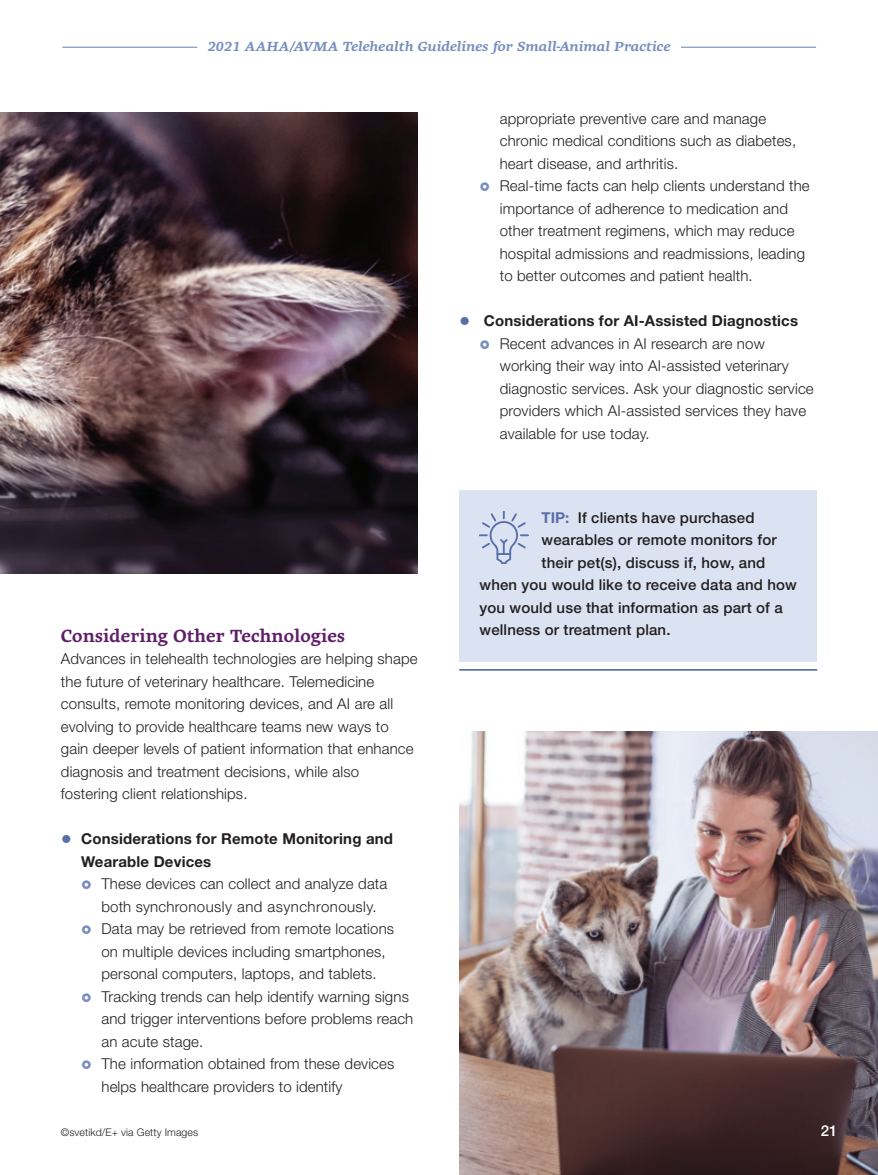
<style>
.page{position:relative;width:878px;height:1175px;background:#fff}
.page>*{position:absolute;margin:0;border:0;box-sizing:border-box;transform-origin:0 0}
.t1{font:700 18px "Geneo Std";color:#5e1f67}
.t2{font:300 15px/22.5px "Helvetica Neue";letter-spacing:.01em;color:#231f20}
.t3{font:500 15px "Helvetica Neue";letter-spacing:.01em;color:#231f20}
.t4{font:700 15px/22.5px "Helvetica Neue";letter-spacing:.01em;color:#231f20}
.t5{font:500 15px "Helvetica Neue";color:#fff}
.t6{font:italic 700 13.5px "Geneo Std";letter-spacing:-.005em;color:#778fbe;scale:1.1 1}
.t7{font:300 10.5px "Helvetica Neue";letter-spacing:.01em;color:#231f20}
.s1{font-size:22.5px;color:#5a6ea9}
.s2{font-weight:700;font-size:22.5px;color:#5a6ea9}
.s3{font-weight:700}
.s4{font-weight:700;color:#5a6ea9}
</style>
<div class="page">
<div style="left:459px;top:490px;width:358px;height:172px;background:#dbe3f3"></div>
<hr style="left:459px;top:669px;width:358px;height:1px;background:#5a6ea9">
<svg style="left:479px;top:511px;width:49px;height:52px"></svg>
<img style="left:0;top:113px;width:418px;height:461px">
<img style="left:459px;top:731px;width:419px;height:443px">
<hr style="left:62px;top:47px;width:135px;height:1px;background:#778fbe">
<hr style="left:681px;top:47px;width:135px;height:1px;background:#778fbe">
<p class="t6" style="left:208px;top:38px;width:422px">2021 AAHA/AVMA Telehealth Guidelines for Small-Animal Practice</p>
<p class="t1" style="left:61px;top:624px;width:286px">Considering Other Technologies</p>
<p class="t2" style="left:61px;top:647px;width:358px">Advances in telehealth technologies are helping shape the future of veterinary healthcare. Telemedicine consults, remote monitoring devices, and AI are all evolving to provide healthcare teams new ways to gain deeper levels of patient information that enhance diagnosis and treatment decisions, while also fostering client relationships.</p>
<p class="t4" style="left:81px;top:827px;width:313px;text-indent:-20px"><span class="s1">•</span> Considerations for Remote Monitoring and<br>Wearable Devices</p>
<p class="t2" style="left:101px;top:872px;width:313px">These devices can collect and analyze data both synchronously and asynchronously.<br>Data may be retrieved from remote locations on multiple devices including smartphones, personal computers, laptops, and tablets.<br>Tracking trends can help identify warning signs and trigger interventions before problems reach an acute stage.<br>The information obtained from these devices helps healthcare providers to identify</p>
<p class="t2" style="left:500px;top:107px;width:311px">appropriate preventive care and manage chronic medical conditions such as diabetes, heart disease, and arthritis.<br>Real-time facts can help clients understand the importance of adherence to medication and other treatment regimens, which may reduce hospital admissions and readmissions, leading to better outcomes and patient health.</p>
<p class="t2" style="left:500px;top:309px;width:315px;text-indent:-40px"><span class="s2">•</span> <span class="s3">Considerations for AI-Assisted Diagnostics </span>Recent advances in AI research are now working their way into AI-assisted veterinary diagnostic services. Ask your diagnostic service providers which AI-assisted services they have available for use today.</p>
<p class="t3" style="left:541px;top:508px;width:214px"><span class="s4">TIP:</span> If clients have purchased</p>
<p class="t3" style="left:541px;top:531px;width:237px">wearables or remote monitors for</p>
<p class="t3" style="left:541px;top:553px;width:225px">their pet(s), discuss if, how, and</p>
<p class="t3" style="left:479px;top:576px;width:319px">when you would like to receive data and how</p>
<p class="t3" style="left:479px;top:598px;width:305px">you would use that information as part of a</p>
<p class="t3" style="left:479px;top:621px;width:192px">wellness or treatment plan.</p>
<p class="t7" style="left:61px;top:1126px;width:139px">©svetikd/E+ via Getty Images</p>
<p class="t5" style="left:820px;top:1121px;width:18px">21</p>
</div>
